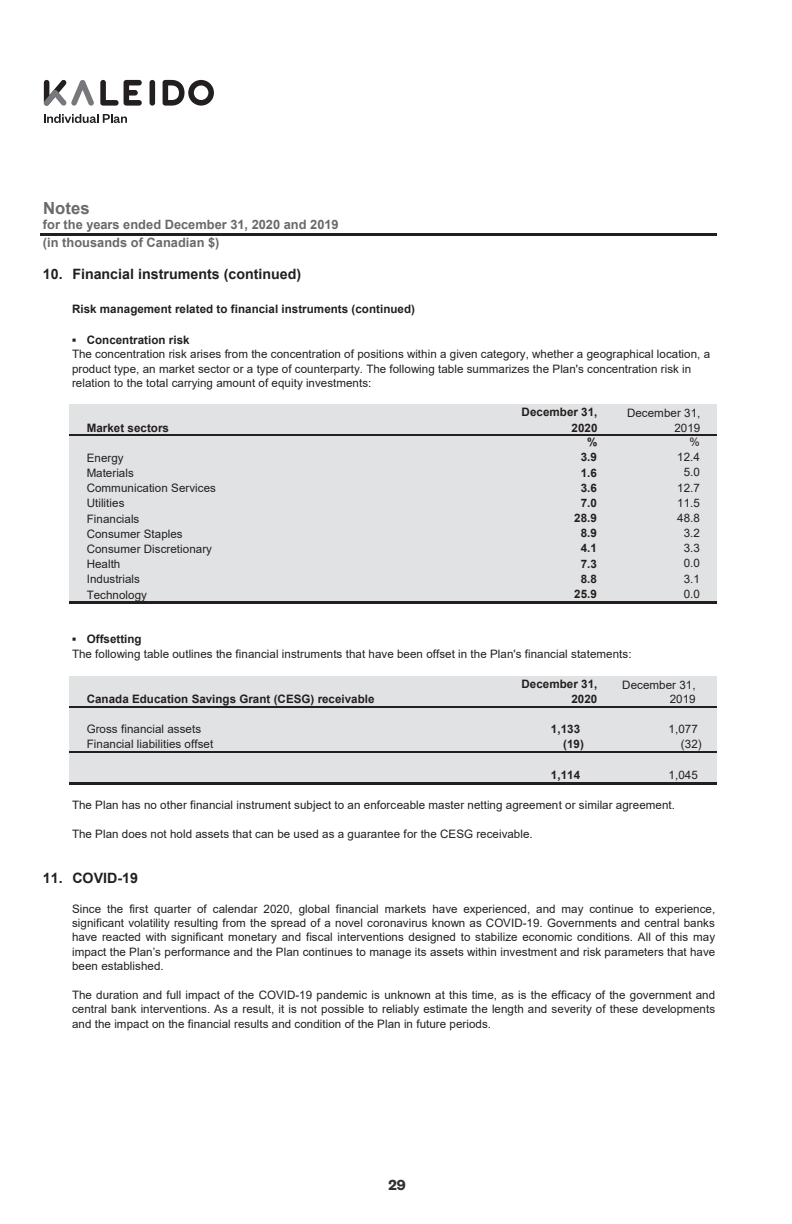
<style>
.page{position:relative;width:792px;height:1224px;background:#fff}
.page>*{position:absolute;margin:0;border:0;box-sizing:border-box;transform-origin:0 0}
.t1{font:700 16.8px "Arial";color:#69696c}
.t2{font:600 16px "Founders Grotesk";color:#312f30}
.t3{font:700 14.2px "Arial";color:#231f20}
.t4{font:700 12.8px "Arial";color:#69696c}
.t5{font:11.6px/15.2px "Arial";letter-spacing:.005em;color:#231f20}
.t6{font:700 11.6px/15.2px "Arial";letter-spacing:.005em;color:#231f20;text-align:right}
</style>
<div class="page">
<hr style="left:40px;top:234px;width:677px;height:2px;background:#231f20">
<div style="left:70px;top:404px;width:647px;height:198px;background:#e1e2e4"></div>
<div style="left:70px;top:676px;width:647px;height:107px;background:#e1e2e4"></div>
<hr style="left:70px;top:434px;width:647px;height:1px;background:#231f20">
<hr style="left:70px;top:601px;width:647px;height:3px;background:#231f20">
<hr style="left:70px;top:706px;width:647px;height:1px;background:#231f20">
<hr style="left:70px;top:751px;width:647px;height:1px;background:#231f20">
<hr style="left:70px;top:781px;width:647px;height:3px;background:#231f20">
<div style="left:149px;top:80px;width:6px;height:26px;background:#231f20;border-radius:3px"></div>
<svg style="left:44px;top:80px;width:50px;height:26px"></svg>
<svg style="left:100px;top:80px;width:42px;height:26px"></svg>
<svg style="left:163px;top:80px;width:51px;height:26px"></svg>
<svg style="left:44px;top:114px;width:83px;height:9px"></svg>
<h1 class="t1" style="left:43px;top:197px;width:48px">Notes</h1>
<p class="t4" style="left:43px;top:216px;width:297px">for the years ended December 31, 2020 and 2019</p>
<p class="t3" style="left:43px;top:264px;width:260px">10. Financial instruments (continued)</p>
<p class="t4" style="left:43px;top:234px;width:178px">(in thousands of Canadian $)</p>
<p class="t6" style="left:72px;top:302px;width:344px">Risk management related to financial instruments (continued)</p>
<p class="t6" style="left:72px;top:332px;width:119px">▪ Concentration risk</p>
<p class="t5" style="left:72px;top:347px;width:639px;line-height:14.4px">The concentration risk arises from the concentration of positions within a given category, whether a geographical location, a product type, an market sector or a type of counterparty. The following table summarizes the Plan's concentration risk in relation to the total carrying amount of equity investments:</p>
<p class="t6" style="left:521px;top:405px;width:77px">December 31,<br>2020</p>
<p class="t6" style="left:581px;top:450px;width:18px">3.9</p>
<p class="t5" style="left:627px;top:406px;width:75px;line-height:14.6px;text-align:right">December 31,<br>2019<br>%<br>12.4</p>
<p class="t6" style="left:87px;top:420px;width:84px">Market sectors</p>
<p class="t5" style="left:87px;top:450px;width:131px">Energy<br>Materials<br>Communication Services<br>Utilities<br>Financials<br>Consumer Staples<br>Consumer Discretionary<br>Health<br>Industrials<br>Technology</p>
<p class="t6" style="left:72px;top:631px;width:71px">▪ Offsetting</p>
<p class="t6" style="left:587px;top:434px;width:12px">%</p>
<p class="t5" style="left:677px;top:464px;width:24px;text-align:center">5.0<br>12.7<br>11.5<br>48.8<br>3.2<br>3.3</p>
<p class="t6" style="left:574px;top:465px;width:24px;text-align:center">1.6<br>3.6<br>7.0<br>28.9</p>
<p class="t6" style="left:581px;top:525px;width:18px;text-align:left">8.9<br>4.1</p>
<p class="t5" style="left:683px;top:555px;width:18px;text-align:justify">0.0<br>3.1<br>0.0</p>
<p class="t6" style="left:581px;top:556px;width:18px">7.3</p>
<p class="t6" style="left:581px;top:571px;width:18px">8.8</p>
<p class="t6" style="left:574px;top:586px;width:24px">25.9</p>
<p class="t5" style="left:72px;top:646px;width:561px">The following table outlines the financial instruments that have been offset in the Plan's financial statements:</p>
<p class="t6" style="left:87px;top:691px;width:289px">Canada Education Savings Grant (CESG) receivable</p>
<p class="t5" style="left:87px;top:721px;width:128px">Gross financial assets<br>Financial liabilities offset</p>
<p class="t6" style="left:521px;top:676px;width:77px">December 31,<br>2020</p>
<p class="t5" style="left:622px;top:677px;width:75px;line-height:14.4px;text-align:right">December 31,<br>2019</p>
<p class="t6" style="left:551px;top:721px;width:31px">1,133</p>
<p class="t5" style="left:668px;top:721px;width:31px">1,077</p>
<p class="t6" style="left:563px;top:736px;width:22px">(19)</p>
<p class="t5" style="left:681px;top:736px;width:22px">(32)</p>
<p class="t6" style="left:551px;top:767px;width:31px">1,114</p>
<p class="t5" style="left:668px;top:766px;width:31px">1,045</p>
<p class="t5" style="left:72px;top:797px;width:604px">The Plan has no other financial instrument subject to an enforceable master netting agreement or similar agreement.</p>
<p class="t5" style="left:72px;top:825px;width:462px">The Plan does not hold assets that can be used as a guarantee for the CESG receivable.</p>
<p class="t3" style="left:43px;top:868px;width:21px">11.</p>
<p class="t3" style="left:72px;top:867px;width:67px">COVID-19</p>
<p class="t5" style="left:72px;top:901px;width:645px;line-height:14.4px;text-align:justify">Since the first quarter of calendar 2020, global financial markets have experienced, and may continue to experience, significant volatility resulting from the spread of a novel coronavirus known as COVID-19. Governments and central banks have reacted with significant monetary and fiscal interventions designed to stabilize economic conditions. All of this may impact the Plan’s performance and the Plan continues to manage its assets within investment and risk parameters that have been established.</p>
<p class="t5" style="left:72px;top:987px;width:644px;line-height:14.4px;text-align:justify">The duration and full impact of the COVID-19 pandemic is unknown at this time, as is the efficacy of the government and central bank interventions. As a result, it is not possible to reliably estimate the length and severity of these developments and the impact on the financial results and condition of the Plan in future periods.</p>
<h2 class="t2" style="left:388px;top:1175px;width:19px">29</h2>
</div>
